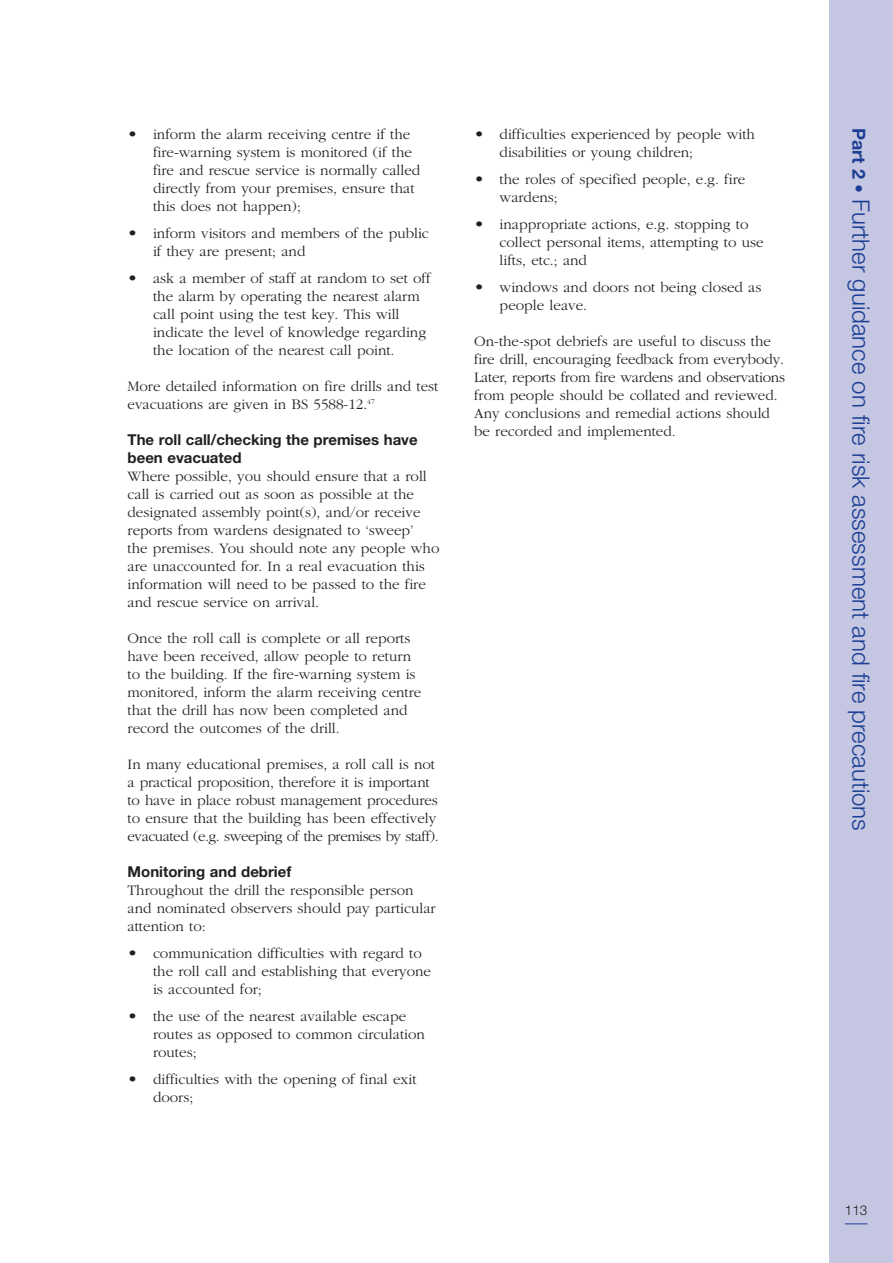
<style>
.page{position:relative;width:893px;height:1263px;background:#fff}
.page>*{position:absolute;margin:0;border:0;box-sizing:border-box;transform-origin:0 0}
.t1{font:300 24px "Helvetica Neue";color:#1b3f94}
.t2{font:300 15px/18px "Garamond";color:#231f20}
.t3{font:700 15px/18px "Helvetica Neue";color:#231f20}
.t4{font:300 13.5px "Helvetica Neue";color:#231f20}
.s1{font-size:16.5px}
.s2{font-weight:700;font-size:18px}
</style>
<div class="page">
<div style="left:829px;top:0;width:64px;height:1263px;background:#c5c6e1"></div>
<svg style="left:845px;top:1223px;width:22px;height:1px"></svg>
<p class="t2" style="left:153px;top:125px;width:269px;text-indent:-26px"><span class="s1">•</span> inform the alarm receiving centre if the fire-warning system is monitored (if the fire and rescue service is normally called directly from your premises, ensure that this does not happen);</p>
<p class="t2" style="left:153px;top:224px;width:277px;text-indent:-26px"><span class="s1">•</span> inform visitors and members of the public if they are present; and</p>
<p class="t2" style="left:153px;top:269px;width:279px;text-indent:-26px"><span class="s1">•</span> ask a member of staff at random to set off the alarm by operating the nearest alarm call point using the test key. This will indicate the level of knowledge regarding the location of the nearest call point.</p>
<p class="t2" style="left:128px;top:377px;width:312px">More detailed information on fire drills and test evacuations are given in BS 5588-12.<sup>47</sup></p>
<p class="t3" style="left:128px;top:432px;width:292px">The roll call/checking the premises have been evacuated</p>
<p class="t2" style="left:128px;top:467px;width:313px">Where possible, you should ensure that a roll call is carried out as soon as possible at the designated assembly point(s), and/or receive reports from wardens designated to ‘sweep’<br>the premises. You should note any people who are unaccounted for. In a real evacuation this information will need to be passed to the fire and rescue service on arrival.</p>
<p class="t2" style="left:128px;top:629px;width:295px">Once the roll call is complete or all reports have been received, allow people to return to the building. If the fire-warning system is monitored, inform the alarm receiving centre that the drill has now been completed and record the outcomes of the drill.</p>
<p class="t2" style="left:128px;top:755px;width:313px">In many educational premises, a roll call is not a practical proposition, therefore it is important to have in place robust management procedures to ensure that the building has been effectively evacuated (e.g. sweeping of the premises by staff).</p>
<p class="t3" style="left:128px;top:864px;width:165px">Monitoring and debrief</p>
<p class="t2" style="left:128px;top:881px;width:310px">Throughout the drill the responsible person and nominated observers should pay particular attention to:</p>
<p class="t2" style="left:153px;top:944px;width:279px;text-indent:-26px"><span class="s1">•</span> communication difficulties with regard to the roll call and establishing that everyone is accounted for;</p>
<p class="t2" style="left:153px;top:1007px;width:273px;text-indent:-26px"><span class="s1">•</span> the use of the nearest available escape routes as opposed to common circulation routes;</p>
<p class="t2" style="left:153px;top:1070px;width:265px;text-indent:-26px"><span class="s1">•</span> difficulties with the opening of final exit doors;</p>
<p class="t2" style="left:500px;top:125px;width:257px;text-indent:-26px"><span class="s1">•</span> difficulties experienced by people with disabilities or young children;</p>
<p class="t2" style="left:500px;top:170px;width:247px;text-indent:-26px"><span class="s1">•</span> the roles of specified people, e.g. fire wardens;</p>
<p class="t2" style="left:500px;top:215px;width:265px;text-indent:-26px"><span class="s1">•</span> inappropriate actions, e.g. stopping to collect personal items, attempting to use lifts, etc.; and</p>
<p class="t2" style="left:500px;top:278px;width:263px;text-indent:-26px"><span class="s1">•</span> windows and doors not being closed as people leave.</p>
<p class="t2" style="left:474px;top:332px;width:312px">On-the-spot debriefs are useful to discuss the fire drill, encouraging feedback from everybody.<br>Later, reports from fire wardens and observations from people should be collated and reviewed.<br>Any conclusions and remedial actions should be recorded and implemented.</p>
<h1 class="t1" style="left:870px;top:128px;width:705px;rotate:90deg"><span class="s2">Part 2 •</span> Further guidance on fire risk assessment and fire precautions</h1>
<p class="t4" style="left:845px;top:1205px;width:24px">113</p>
</div>
